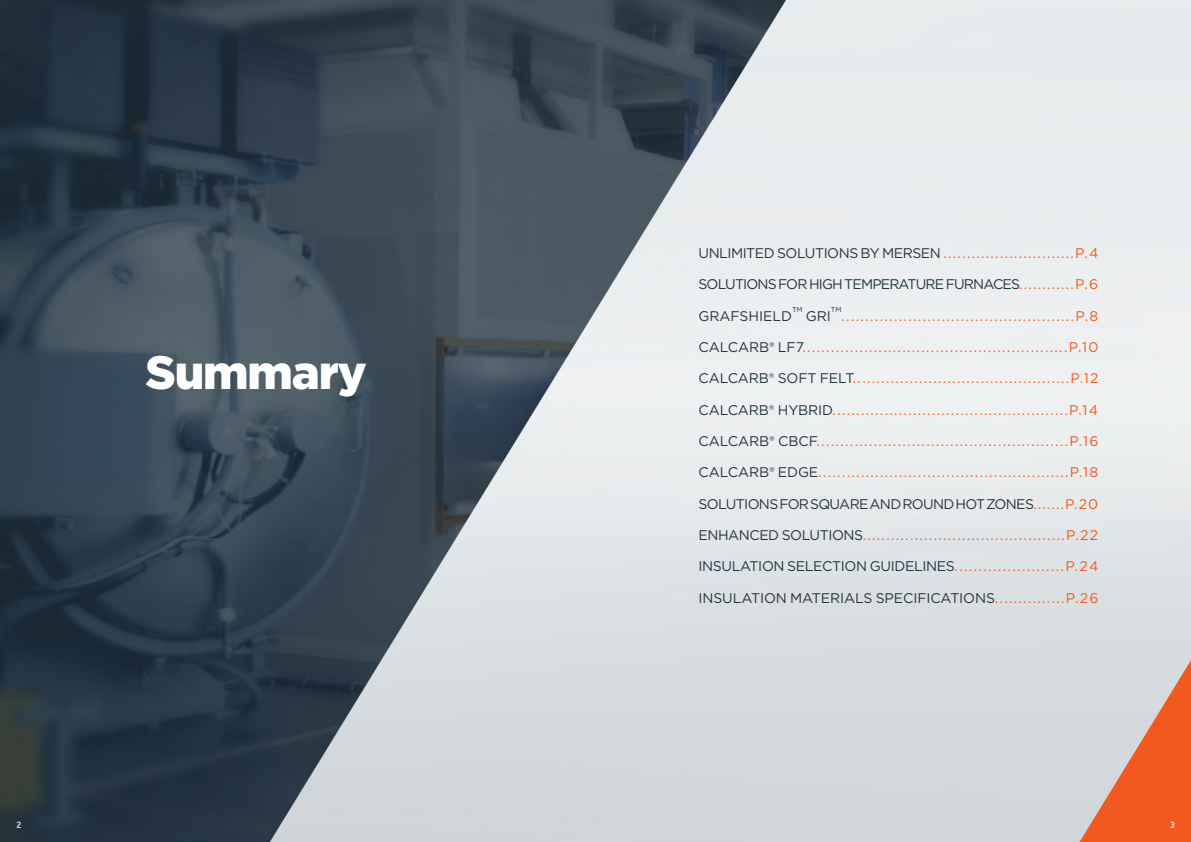
<style>
.page{position:relative;width:1191px;height:842px;background:#fff}
.page>*{position:absolute;margin:0;border:0;box-sizing:border-box;transform-origin:0 0}
.t1{font:900 46.8px "Gotham";letter-spacing:-.025em;color:#fff}
.t2{font:14px "Gotham";letter-spacing:-.005em;color:#f15921}
.t3{font:14px "Gotham";letter-spacing:-.03em;color:#f15921}
.t4{font:14px "Gotham";letter-spacing:-.005em;color:#223641}
.t5{font:14px "Gotham";letter-spacing:-.025em;color:#223641}
.t6{font:14px "Gotham";letter-spacing:-.035em;color:#f15921}
.t7{font:14px "Gotham";letter-spacing:-.06em;color:#223641}
.t8{font:14px "Gotham";letter-spacing:-.045em;color:#223641}
.t9{font:700 10px "Conduit ITC";color:#fff}
.t10{font:7px "Gotham";color:#223641}
.s1{color:#223641}
.s2{color:#f15921}
</style>
<div class="page">
<svg style="left:1079px;top:660px;width:112px;height:182px;background:#e2997f"></svg>
<svg style="left:787px;top:0;width:146px;height:842px;background:#e2e6e8"></svg>
<img style="left:0;top:0;width:787px;height:842px">
<h1 class="t1" style="left:145px;top:340px;width:223px">Summary</h1>
<p class="t6" style="left:698px;top:244px;width:401px"><span class="s1">UNLIMITED SOLUTIONS BY MERSEN</span> ............................P.4</p>
<p class="t7" style="left:698px;top:275px;width:401px">SOLUTIONS FOR HIGH TEMPERATURE FURNACES<span class="s2">............P.6</span></p>
<p class="t4" style="left:698px;top:307px;width:95px">GRAFSHIELD</p>
<p class="t10" style="left:792px;top:305px;width:12px">TM</p>
<p class="t10" style="left:831px;top:305px;width:12px">TM</p>
<p class="t5" style="left:806px;top:307px;width:27px">GRI</p>
<p class="t2" style="left:841px;top:307px;width:258px">.................................................P.8</p>
<p class="t2" style="left:698px;top:338px;width:401px"><span class="s1">CALCARB® LF7</span>........................................................P.10</p>
<p class="t2" style="left:698px;top:369px;width:401px"><span class="s1">CALCARB® SOFT FELT</span>..............................................P.12</p>
<p class="t2" style="left:698px;top:401px;width:401px"><span class="s1">CALCARB® HYBRID</span>..................................................P.14</p>
<p class="t2" style="left:698px;top:432px;width:401px"><span class="s1">CALCARB® CBCF</span>.....................................................P.16</p>
<p class="t2" style="left:698px;top:463px;width:401px"><span class="s1">CALCARB® EDGE</span>.....................................................P.18</p>
<p class="t8" style="left:698px;top:495px;width:401px">SOLUTIONS FOR SQUARE AND ROUND HOT ZONES<span class="s2">.......P.20</span></p>
<p class="t3" style="left:698px;top:526px;width:401px"><span class="s1">ENHANCED SOLUTIONS</span>...........................................P.22</p>
<p class="t5" style="left:698px;top:557px;width:401px">INSULATION SELECTION GUIDELINES<span class="s2">.......................P.24</span></p>
<p class="t4" style="left:698px;top:589px;width:401px">INSULATION MATERIALS SPECIFICATIONS<span class="s2">...............P.26</span></p>
<p class="t9" style="left:16px;top:818px;width:7px">2</p>
<p class="t9" style="left:1170px;top:818px;width:7px">3</p>
</div>
